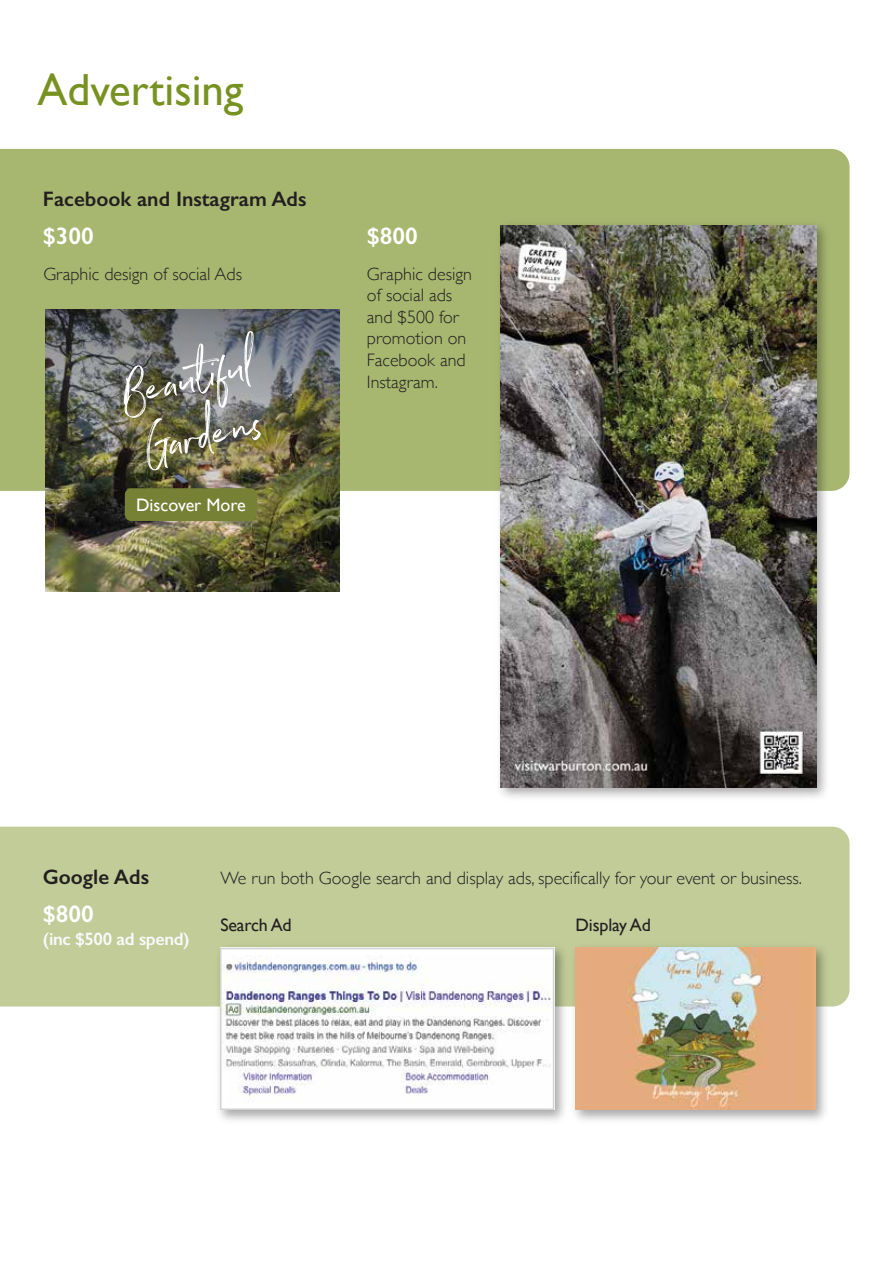
<style>
.page{position:relative;width:893px;height:1263px;background:#fff}
.page>*{position:absolute;margin:0;border:0;box-sizing:border-box;transform-origin:0 0}
.t1{font:45px "Gill Sans";color:#779221}
.t2{font:600 24px "Gill Sans";color:#fff}
.t3{font:600 21px "Gill Sans";color:#231f20}
.t4{font:300 18px/21.6px "Gill Sans";color:#231f20}
.t5{font:18px "Gill Sans";letter-spacing:-.01em;color:#231f20}
.t6{font:600 18px "Gill Sans";letter-spacing:-.02em;color:#f9f9fa}
.t7{font:18px "Gill Sans";color:#fff}
</style>
<div class="page">
<div style="left:0;top:827px;width:849px;height:179px;background:#c1cc99"></div>
<div style="left:0;top:149px;width:849px;height:342px;background:#a7b770"></div>
<img style="left:571px;top:939px;width:262px;height:182px">
<img style="left:576px;top:948px;width:240px;height:162px">
<img style="left:211px;top:939px;width:360px;height:182px">
<svg style="left:220px;top:948px;width:334px;height:162px"></svg>
<img style="left:493px;top:216px;width:341px;height:582px">
<img style="left:501px;top:226px;width:316px;height:562px">
<img style="left:46px;top:546px;width:294px;height:46px">
<img style="left:46px;top:310px;width:294px;height:236px">
<div style="left:125px;top:488px;width:132px;height:33px;background:#768135;border-radius:6px"></div>
<img style="left:124px;top:331px;width:137px;height:140px">
<h1 class="t1" style="left:38px;top:63px;width:207px">Advertising</h1>
<p class="t3" style="left:43px;top:187px;width:265px">Facebook and Instagram Ads</p>
<h2 class="t2" style="left:43px;top:222px;width:53px">$300</h2>
<h2 class="t2" style="left:367px;top:222px;width:53px">$800</h2>
<p class="t4" style="left:43px;top:262px;width:200px">Graphic design of social Ads</p>
<p class="t4" style="left:367px;top:262px;width:107px">Graphic design of social ads and $500 for promotion on<br>Facebook and<br>Instagram.</p>
<p class="t7" style="left:136px;top:494px;width:111px">Discover More</p>
<p class="t3" style="left:43px;top:864px;width:108px">Google Ads</p>
<h2 class="t2" style="left:43px;top:899px;width:53px">$800</h2>
<p class="t6" style="left:43px;top:928px;width:148px">(inc $500 ad spend)</p>
<p class="t4" style="left:220px;top:866px;width:583px">We run both Google search and display ads, specifically for your event or business.</p>
<p class="t5" style="left:220px;top:914px;width:73px">Search Ad</p>
<p class="t5" style="left:576px;top:914px;width:77px">Display Ad</p>
</div>
